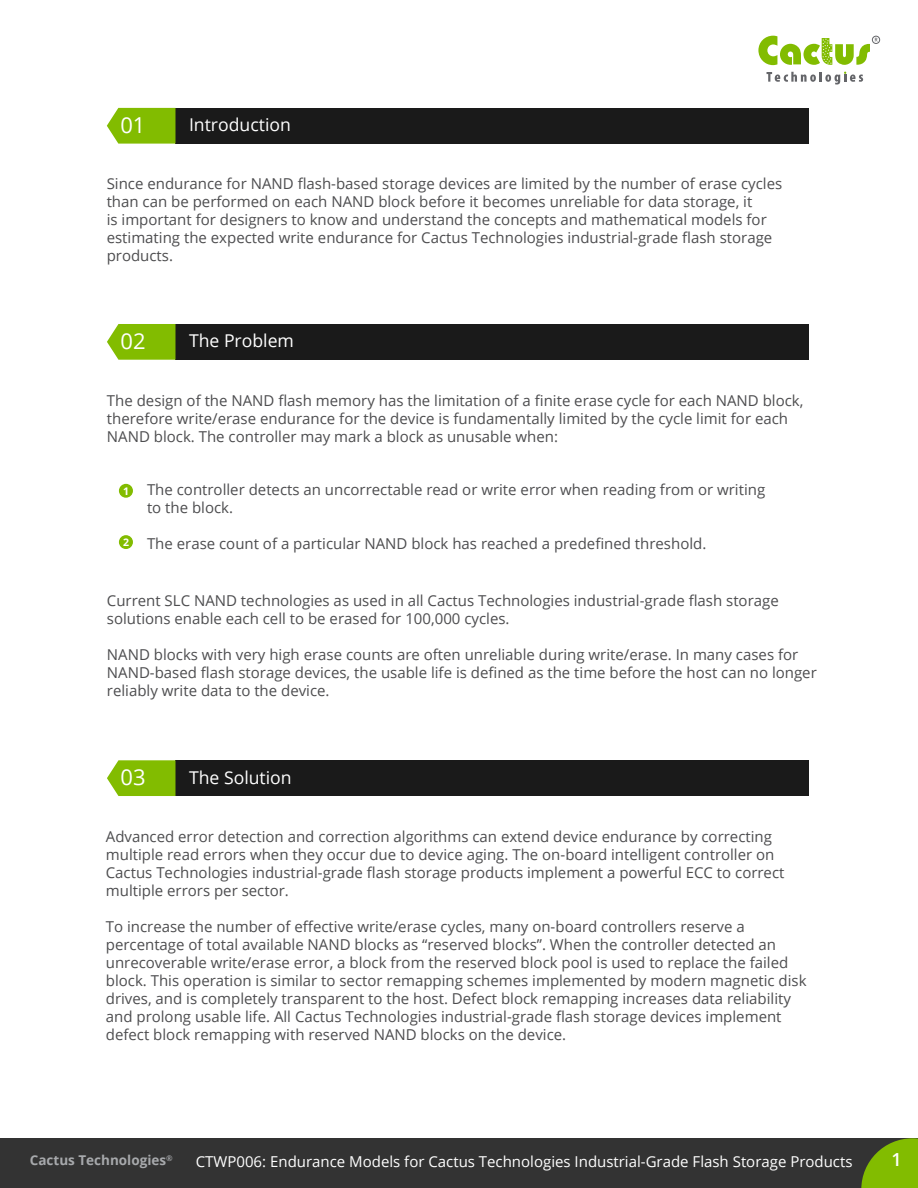
<style>
.page{position:relative;width:918px;height:1188px;background:#fff}
.page>*{position:absolute;margin:0;border:0;box-sizing:border-box;transform-origin:0 0}
.t1{font:21.9px "Open Sans";color:#fff}
.t2{font:600 18px "Open Sans";color:#fff}
.t3{font:17.7px "Open Sans";color:#fff}
.t4{font:15px/18px "Open Sans";color:#4d4d4f}
.t5{font:15px "Open Sans";color:#fff}
.t6{font:700 13.5px "Open Sans";color:#a7a9ac}
.t7{font:700 10.5px "Open Sans";color:#fff}
.t8{font:600 7.8px "Open Sans";color:#a7a9ac}
</style>
<div class="page">
<div style="left:0;top:1138px;width:918px;height:50px;background:#333"></div>
<svg style="left:861px;top:1138px;width:57px;height:50px"></svg>
<svg style="left:767px;top:72px;width:96px;height:13px"></svg>
<svg style="left:758px;top:36px;width:120px;height:29px"></svg>
<div style="left:872px;top:36px;width:8px;height:8px;border:1px solid #646569;border-radius:50%"></div>
<div style="left:176px;top:108px;width:633px;height:36px;background:#1a1a1a"></div>
<svg style="left:107px;top:108px;width:68px;height:36px;background:#8dc217"></svg>
<div style="left:176px;top:760px;width:633px;height:36px;background:#1a1a1a"></div>
<svg style="left:107px;top:760px;width:68px;height:36px;background:#8dc217"></svg>
<div style="left:176px;top:324px;width:633px;height:36px;background:#1a1a1a"></div>
<svg style="left:107px;top:324px;width:68px;height:36px;background:#8dc217"></svg>
<div style="left:119px;top:484px;width:14px;height:14px;background:#82bc00;border-radius:50%"></div>
<div style="left:119px;top:535px;width:14px;height:14px;background:#82bc00;border-radius:50%"></div>
<h1 class="t1" style="left:120px;top:110px;width:27px">01</h1>
<p class="t3" style="left:189px;top:113px;width:103px">Introduction</p>
<p class="t4" style="left:107px;top:174px;width:677px">Since endurance for NAND flash-based storage devices are limited by the number of erase cycles than can be performed on each NAND block before it becomes unreliable for data storage, it<br>is important for designers to know and understand the concepts and mathematical models for estimating the expected write endurance for Cactus Technologies industrial-grade flash storage products.</p>
<h1 class="t1" style="left:121px;top:326px;width:27px">02</h1>
<p class="t3" style="left:189px;top:329px;width:107px">The Problem</p>
<p class="t4" style="left:107px;top:391px;width:698px">The design of the NAND flash memory has the limitation of a finite erase cycle for each NAND block, therefore write/erase endurance for the device is fundamentally limited by the cycle limit for each<br>NAND block. The controller may mark a block as unusable when:</p>
<p class="t7" style="left:123px;top:483px;width:7px">1</p>
<p class="t7" style="left:123px;top:535px;width:7px">2</p>
<p class="t4" style="left:147px;top:480px;width:620px">The controller detects an uncorrectable read or write error when reading from or writing to the block.</p>
<p class="t4" style="left:147px;top:534px;width:561px">The erase count of a particular NAND block has reached a predefined threshold.</p>
<p class="t4" style="left:107px;top:592px;width:673px">Current SLC NAND technologies as used in all Cactus Technologies industrial-grade flash storage solutions enable each cell to be erased for 100,000 cycles.</p>
<p class="t4" style="left:107px;top:646px;width:711px">NAND blocks with very high erase counts are often unreliable during write/erase. In many cases for<br>NAND-based flash storage devices, the usable life is defined as the time before the host can no longer reliably write data to the device.</p>
<h1 class="t1" style="left:121px;top:762px;width:27px">03</h1>
<p class="t3" style="left:189px;top:765px;width:104px">The Solution</p>
<p class="t4" style="left:106px;top:827px;width:680px">Advanced error detection and correction algorithms can extend device endurance by correcting multiple read errors when they occur due to device aging. The on-board intelligent controller on Cactus Technologies industrial-grade flash storage products implement a powerful ECC to correct multiple errors per sector.</p>
<p class="t4" style="left:106px;top:917px;width:702px">To increase the number of effective write/erase cycles, many on-board controllers reserve a percentage of total available NAND blocks as “reserved blocks”. When the controller detected an unrecoverable write/erase error, a block from the reserved block pool is used to replace the failed block. This operation is similar to sector remapping schemes implemented by modern magnetic disk drives, and is completely transparent to the host. Defect block remapping increases data reliability and prolong usable life. All Cactus Technologies industrial-grade flash storage devices implement defect block remapping with reserved NAND blocks on the device.</p>
<p class="t8" style="left:166px;top:1153px;width:8px">®</p>
<p class="t2" style="left:891px;top:1148px;width:12px">1</p>
<p class="t6" style="left:30px;top:1151px;width:138px">Cactus Technologies</p>
<p class="t5" style="left:196px;top:1151px;width:658px">CTWP006: Endurance Models for Cactus Technologies Industrial-Grade Flash Storage Products</p>
</div>
